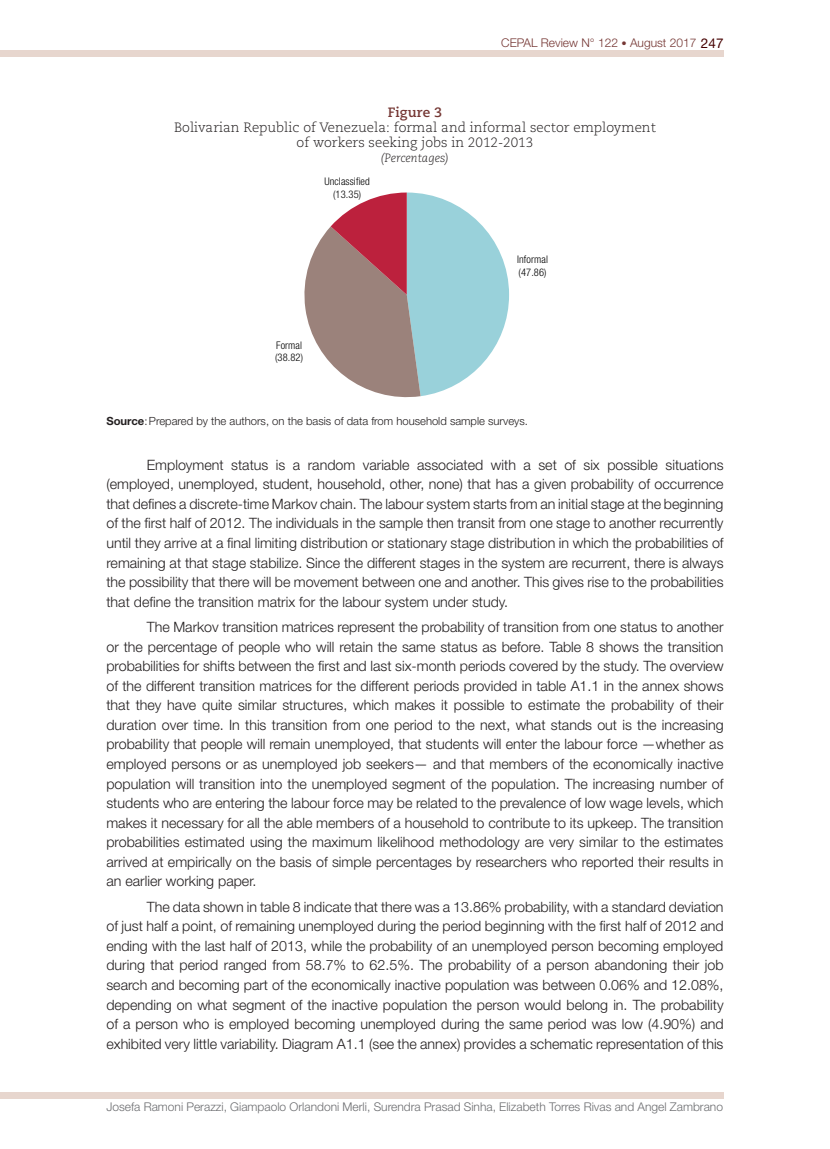
<style>
.page{position:relative;width:830px;height:1149px;background:#fff}
.page>*{position:absolute;margin:0;border:0;box-sizing:border-box;transform-origin:0 0}
._04_texto{font:300 14.25px/19.5px "Helvetica Neue LT Std";color:#231f20;text-align:justify}
._04_texto_despues_gr{font:300 14.25px/19.5px "Helvetica Neue LT Std";color:#231f20;text-align:justify}
._06_titulo_recuadro{font:300 13.5px/15px "Caecilia LT Std";color:#231f20;text-align:center}
.t1{font:12px "Helvetica Neue LT Std Lt 3";color:#6c6d70}
.t2{font:12px "Helvetica Neue LT Std Lt 3";color:#753734}
._06_unidad_medida{font:italic 300 12px "Caecilia LT Std";color:#231f20}
._07_fuente{font:300 11.25px "Helvetica Neue LT Std";color:#231f20}
.t3{font:10.5px/12.6px "Helvetica Neue LT Std Lt Cn 4";letter-spacing:.01em;color:#000001}
.s1{font-size:10.5px}
.s2{font-family:"Helvetica Neue LT Std";font-size:13.5px;color:#460001}
.s3{font-weight:700;color:#753734}
.s4{font-weight:700}
</style>
<div class="page">
<div style="left:0;top:50px;width:723px;height:7px;background:#e7d6ce"></div>
<div style="left:0;top:1091px;width:723px;height:7px;background:#e7d6ce"></div>
<svg style="left:304px;top:192px;width:205px;height:206px"></svg>
<p class="t2" style="left:501px;top:35px;width:224px">CEPAL Review N° 122 <span class="s1">•</span> August 2017 <span class="s2">247</span></p>
<p class="_06_titulo_recuadro" style="left:174px;top:105px;width:483px"><span class="s3">Figure 3<br></span>Bolivarian Republic of Venezuela: formal and informal sector employment of workers seeking jobs in 2012-2013</p>
<p class="_06_unidad_medida" style="left:380px;top:151px;width:70px">(Percentages)</p>
<p class="t3" style="left:324px;top:175px;width:47px;text-align:center">Unclassified (13.35)</p>
<p class="t3" style="left:275px;top:338px;width:29px">Formal (38.82)</p>
<p class="t3" style="left:517px;top:253px;width:32px">Informal (47.86)</p>
<p class="_07_fuente" style="left:106px;top:414px;width:423px"><span class="s4">Source</span>:Prepared by the authors, on the basis of data from household sample surveys.</p>
<p class="_04_texto_despues_gr" style="left:106px;top:454px;width:618px;text-indent:40px">Employment status is a random variable associated with a set of six possible situations (employed, unemployed, student, household, other, none) that has a given probability of occurrence that defines a discrete-time Markov chain. The labour system starts from an initial stage at the beginning of the first half of 2012. The individuals in the sample then transit from one stage to another recurrently until they arrive at a final limiting distribution or stationary stage distribution in which the probabilities of remaining at that stage stabilize. Since the different stages in the system are recurrent, there is always the possibility that there will be movement between one and another. This gives rise to the probabilities that define the transition matrix for the labour system under study.</p>
<p class="_04_texto" style="left:106px;top:617px;width:618px;text-indent:40px">The Markov transition matrices represent the probability of transition from one status to another or the percentage of people who will retain the same status as before. Table 8 shows the transition probabilities for shifts between the first and last six-month periods covered by the study. The overview of the different transition matrices for the different periods provided in table A1.1 in the annex shows that they have quite similar structures, which makes it possible to estimate the probability of their duration over time. In this transition from one period to the next, what stands out is the increasing probability that people will remain unemployed, that students will enter the labour force —whether as employed persons or as unemployed job seekers— and that members of the economically inactive population will transition into the unemployed segment of the population. The increasing number of students who are entering the labour force may be related to the prevalence of low wage levels, which makes it necessary for all the able members of a household to contribute to its upkeep. The transition probabilities estimated using the maximum likelihood methodology are very similar to the estimates arrived at empirically on the basis of simple percentages by researchers who reported their results in an earlier working paper.</p>
<p class="_04_texto" style="left:106px;top:896px;width:618px;text-indent:40px">The data shown in table 8 indicate that there was a 13.86% probability, with a standard deviation of just half a point, of remaining unemployed during the period beginning with the first half of 2012 and ending with the last half of 2013, while the probability of an unemployed person becoming employed during that period ranged from 58.7% to 62.5%. The probability of a person abandoning their job search and becoming part of the economically inactive population was between 0.06% and 12.08%, depending on what segment of the inactive population the person would belong in. The probability of a person who is employed becoming unemployed during the same period was low (4.90%) and exhibited very little variability. Diagram A1.1 (see the annex) provides a schematic representation of this</p>
<p class="t1" style="left:106px;top:1099px;width:618px">Josefa Ramoni Perazzi, Giampaolo Orlandoni Merli, Surendra Prasad Sinha, Elizabeth Torres Rivas and Angel Zambrano</p>
</div>
